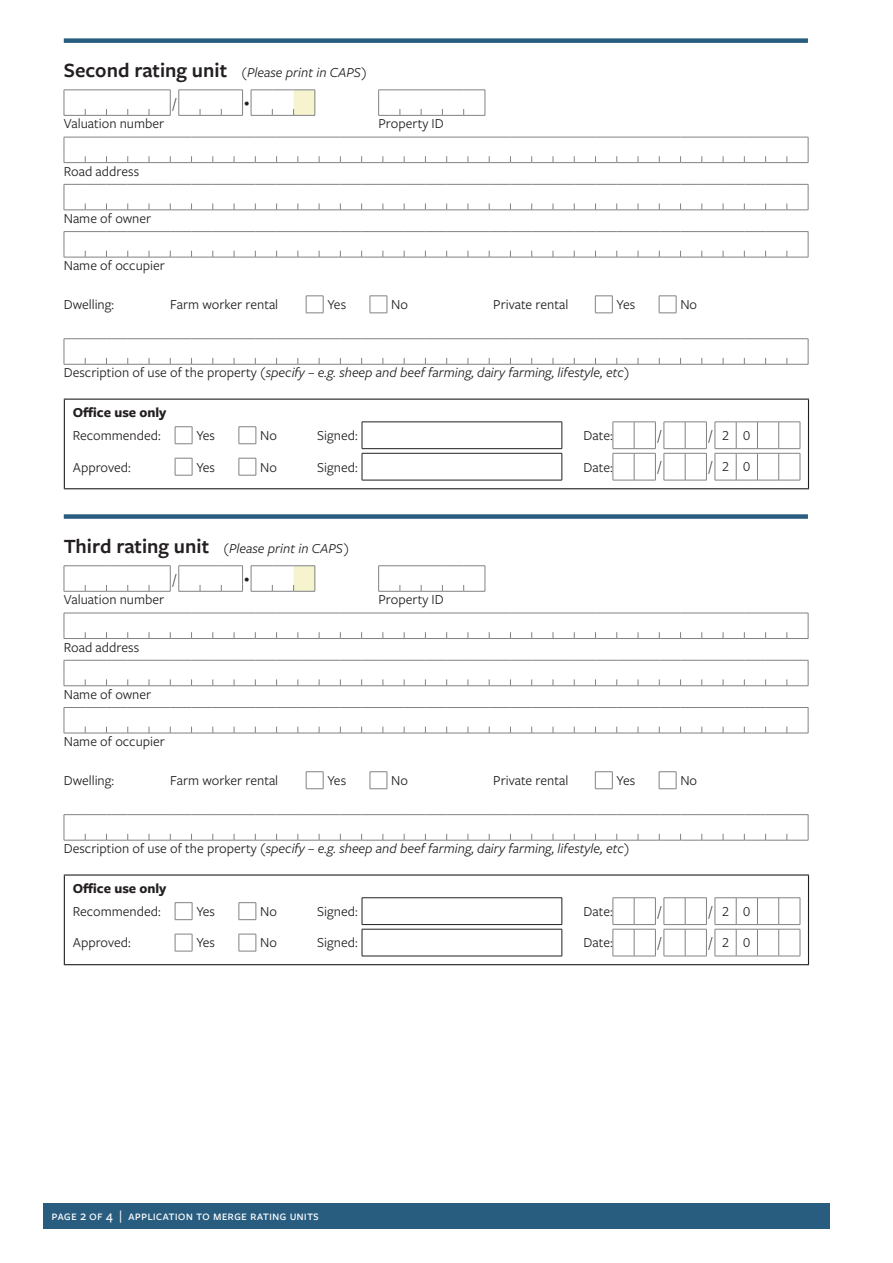
<style>
.page{position:relative;width:893px;height:1263px;background:#fff}
.page>*{position:absolute;margin:0;border:0;box-sizing:border-box;transform-origin:0 0}
.Body_text{font:14.25px "Freight Sans Pro";color:#231f20}
.Field_label{font:italic 14.25px "Freight Sans Pro";color:#231f20}
.Field_label-2{font:14.25px "Freight Sans Pro";color:#231f20}
.Section_heading_with{font:italic 14.25px "Freight Sans Pro";color:#231f20}
.Body_text-2{font:700 14.25px "Freight Sans Pro";color:#231f20}
.t1{font:500 13.5px "Freight Sans Pro";color:#fff}
.Body_text-3{font:10.5px "Freight Sans Pro";color:#231f20}
.s1{font-weight:600;font-style:normal;font-size:21px}
.s2{font-style:normal}
</style>
<div class="page">
<div style="left:43px;top:1203px;width:787px;height:26px;background:#295d80"></div>
<div style="left:64px;top:38px;width:744px;height:5px;background:#295d80"></div>
<div style="left:64px;top:514px;width:744px;height:5px;background:#295d80"></div>
<svg style="left:64px;top:90px;width:422px;height:26px"></svg>
<svg style="left:64px;top:137px;width:745px;height:26px"></svg>
<svg style="left:64px;top:184px;width:745px;height:27px"></svg>
<svg style="left:64px;top:231px;width:745px;height:27px"></svg>
<svg style="left:306px;top:296px;width:371px;height:18px"></svg>
<svg style="left:64px;top:338px;width:745px;height:27px"></svg>
<hr style="left:64px;top:399px;width:745px;height:1px;background:#231f20">
<hr style="left:64px;top:400px;width:1px;height:88px;background:#231f20">
<hr style="left:808px;top:400px;width:1px;height:88px;background:#231f20">
<hr style="left:64px;top:488px;width:745px;height:1px;background:#231f20">
<svg style="left:174px;top:422px;width:627px;height:59px"></svg>
<svg style="left:64px;top:565px;width:422px;height:27px"></svg>
<svg style="left:64px;top:613px;width:745px;height:26px"></svg>
<svg style="left:64px;top:660px;width:745px;height:26px"></svg>
<svg style="left:64px;top:707px;width:745px;height:27px"></svg>
<svg style="left:306px;top:771px;width:371px;height:18px"></svg>
<svg style="left:64px;top:814px;width:745px;height:27px"></svg>
<hr style="left:64px;top:874px;width:745px;height:1px;background:#231f20">
<hr style="left:64px;top:875px;width:1px;height:89px;background:#231f20">
<hr style="left:808px;top:875px;width:1px;height:89px;background:#231f20">
<hr style="left:64px;top:964px;width:745px;height:1px;background:#231f20">
<svg style="left:174px;top:897px;width:627px;height:60px"></svg>
<p class="Section_heading_with" style="left:64px;top:63px;width:305px"><span class="s1">Second rating unit</span> (Please print in CAPS)</p>
<p class="Body_text" style="left:173px;top:94px;width:4px">/</p>
<p class="Body_text-3" style="left:244px;top:95px;width:6px">•</p>
<p class="Field_label-2" style="left:64px;top:114px;width:102px">Valuation number</p>
<p class="Field_label-2" style="left:378px;top:114px;width:67px">Property ID</p>
<p class="Field_label-2" style="left:64px;top:161px;width:77px">Road address</p>
<p class="Field_label-2" style="left:64px;top:209px;width:89px">Name of owner</p>
<p class="Field_label-2" style="left:64px;top:256px;width:103px">Name of occupier</p>
<p class="Body_text" style="left:64px;top:295px;width:52px">Dwelling:</p>
<p class="Body_text" style="left:170px;top:295px;width:110px">Farm worker rental</p>
<p class="Body_text" style="left:327px;top:295px;width:20px">Yes</p>
<p class="Body_text" style="left:391px;top:295px;width:18px">No</p>
<p class="Body_text" style="left:493px;top:295px;width:77px">Private rental</p>
<p class="Body_text" style="left:617px;top:295px;width:20px">Yes</p>
<p class="Body_text" style="left:680px;top:295px;width:18px">No</p>
<p class="Field_label" style="left:64px;top:363px;width:567px"><span class="s2">Description of use of the property</span> (specify – e.g. sheep and beef farming, dairy farming, lifestyle, etc)</p>
<p class="Body_text-2" style="left:73px;top:403px;width:95px">Office use only</p>
<p class="Body_text" style="left:73px;top:426px;width:90px">Recommended:</p>
<p class="Body_text" style="left:196px;top:426px;width:20px">Yes</p>
<p class="Body_text" style="left:260px;top:426px;width:18px">No</p>
<p class="Body_text" style="left:317px;top:426px;width:42px">Signed:</p>
<p class="Body_text" style="left:583px;top:426px;width:31px">Date:</p>
<p class="Body_text" style="left:658px;top:426px;width:4px">/</p>
<p class="Body_text" style="left:709px;top:426px;width:4px">/</p>
<p class="Body_text" style="left:722px;top:426px;width:9px">2</p>
<p class="Body_text" style="left:743px;top:426px;width:9px">0</p>
<p class="Body_text" style="left:73px;top:457px;width:59px">Approved:</p>
<p class="Body_text" style="left:196px;top:457px;width:20px">Yes</p>
<p class="Body_text" style="left:260px;top:457px;width:18px">No</p>
<p class="Body_text" style="left:317px;top:457px;width:42px">Signed:</p>
<p class="Body_text" style="left:583px;top:457px;width:31px">Date:</p>
<p class="Body_text" style="left:658px;top:457px;width:4px">/</p>
<p class="Body_text" style="left:709px;top:457px;width:4px">/</p>
<p class="Body_text" style="left:722px;top:457px;width:9px">2</p>
<p class="Body_text" style="left:743px;top:457px;width:9px">0</p>
<p class="Section_heading_with" style="left:64px;top:539px;width:287px"><span class="s1">Third rating unit</span> (Please print in CAPS)</p>
<p class="Body_text" style="left:173px;top:570px;width:4px">/</p>
<p class="Body_text-3" style="left:244px;top:571px;width:6px">•</p>
<p class="Field_label-2" style="left:64px;top:590px;width:102px">Valuation number</p>
<p class="Field_label-2" style="left:378px;top:590px;width:67px">Property ID</p>
<p class="Field_label-2" style="left:64px;top:637px;width:77px">Road address</p>
<p class="Field_label-2" style="left:64px;top:685px;width:89px">Name of owner</p>
<p class="Field_label-2" style="left:64px;top:732px;width:103px">Name of occupier</p>
<p class="Body_text" style="left:64px;top:771px;width:52px">Dwelling:</p>
<p class="Body_text" style="left:170px;top:771px;width:110px">Farm worker rental</p>
<p class="Body_text" style="left:327px;top:771px;width:20px">Yes</p>
<p class="Body_text" style="left:391px;top:771px;width:18px">No</p>
<p class="Body_text" style="left:493px;top:771px;width:77px">Private rental</p>
<p class="Body_text" style="left:617px;top:771px;width:20px">Yes</p>
<p class="Body_text" style="left:680px;top:771px;width:18px">No</p>
<p class="Field_label" style="left:64px;top:839px;width:567px"><span class="s2">Description of use of the property</span> (specify – e.g. sheep and beef farming, dairy farming, lifestyle, etc)</p>
<p class="Body_text-2" style="left:73px;top:879px;width:95px">Office use only</p>
<p class="Body_text" style="left:73px;top:902px;width:90px">Recommended:</p>
<p class="Body_text" style="left:196px;top:902px;width:20px">Yes</p>
<p class="Body_text" style="left:260px;top:902px;width:18px">No</p>
<p class="Body_text" style="left:317px;top:902px;width:42px">Signed:</p>
<p class="Body_text" style="left:583px;top:902px;width:31px">Date:</p>
<p class="Body_text" style="left:658px;top:901px;width:4px">/</p>
<p class="Body_text" style="left:709px;top:901px;width:4px">/</p>
<p class="Body_text" style="left:722px;top:901px;width:9px">2</p>
<p class="Body_text" style="left:743px;top:901px;width:9px">0</p>
<p class="Body_text" style="left:73px;top:933px;width:59px">Approved:</p>
<p class="Body_text" style="left:196px;top:933px;width:20px">Yes</p>
<p class="Body_text" style="left:260px;top:933px;width:18px">No</p>
<p class="Body_text" style="left:317px;top:933px;width:42px">Signed:</p>
<p class="Body_text" style="left:583px;top:933px;width:31px">Date:</p>
<p class="Body_text" style="left:658px;top:933px;width:4px">/</p>
<p class="Body_text" style="left:709px;top:933px;width:4px">/</p>
<p class="Body_text" style="left:722px;top:933px;width:9px">2</p>
<p class="Body_text" style="left:743px;top:933px;width:9px">0</p>
<p class="t1" style="left:52px;top:1207px;width:269px">page 2 of 4 | application to merge rating units</p>
</div>
